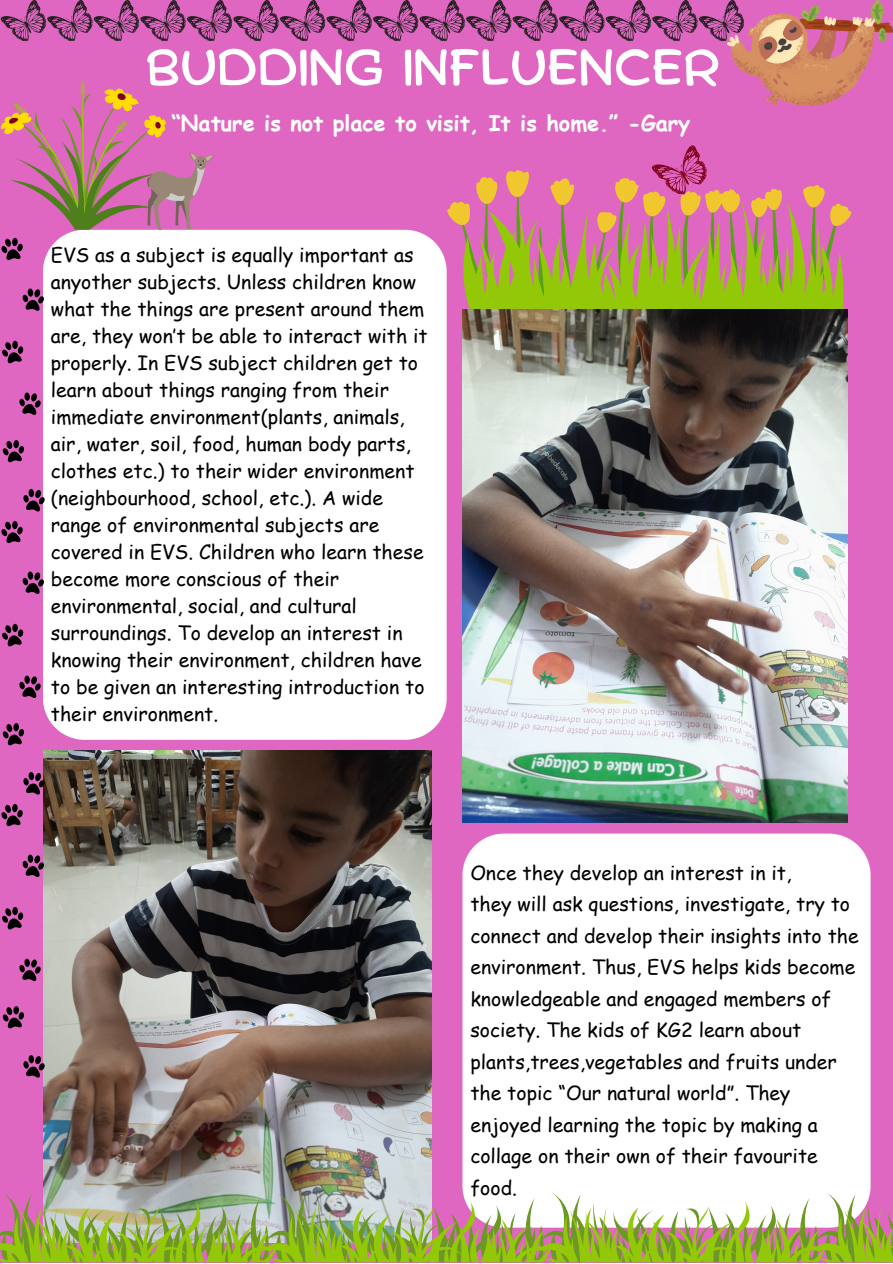
<style>
.page{position:relative;width:893px;height:1264px;background:#fff}
.page>*{position:absolute;margin:0;border:0;box-sizing:border-box;transform-origin:0 0}
.t1{font:50.1px "Comica";color:#fff}
.t2{font:700 21.75px "Comic Sans MS";color:#fff}
.t3{font:19.5px/27px "Comic Sans MS";color:#000}
</style>
<div class="page">
<div style="left:0;top:0;width:892px;height:1262px;background:#e067c1"></div>
<div style="left:43px;top:230px;width:403px;height:509px;background:#fff"></div>
<div style="left:462px;top:833px;width:408px;height:359px;background:#fff"></div>
<img style="left:462px;top:309px;width:385px;height:513px">
<img style="left:43px;top:750px;width:388px;height:442px">
<svg style="left:0;top:1192px;width:892px;height:71px;background:#b2bb7d"></svg>
<svg style="left:1px;top:81px;width:212px;height:149px"></svg>
<img style="left:727px;top:0;width:165px;height:106px">
<svg style="left:22px;top:287px;width:23px;height:25px"></svg>
<svg style="left:2px;top:440px;width:22px;height:23px"></svg>
<svg style="left:23px;top:488px;width:23px;height:24px"></svg>
<svg style="left:2px;top:340px;width:22px;height:24px"></svg>
<svg style="left:19px;top:392px;width:22px;height:23px"></svg>
<svg style="left:1px;top:237px;width:22px;height:23px"></svg>
<svg style="left:22px;top:570px;width:23px;height:24px"></svg>
<svg style="left:2px;top:723px;width:22px;height:23px"></svg>
<svg style="left:23px;top:770px;width:23px;height:25px"></svg>
<svg style="left:2px;top:623px;width:22px;height:24px"></svg>
<svg style="left:19px;top:675px;width:22px;height:23px"></svg>
<svg style="left:1px;top:521px;width:22px;height:23px"></svg>
<svg style="left:22px;top:853px;width:23px;height:24px"></svg>
<svg style="left:2px;top:1006px;width:22px;height:23px"></svg>
<svg style="left:23px;top:1053px;width:23px;height:25px"></svg>
<svg style="left:2px;top:907px;width:22px;height:23px"></svg>
<svg style="left:19px;top:958px;width:22px;height:23px"></svg>
<svg style="left:1px;top:804px;width:22px;height:23px"></svg>
<svg style="left:446px;top:145px;width:406px;height:164px"></svg>
<svg style="left:0;top:0;width:744px;height:41px"></svg>
<p class="t1" style="left:145px;top:45px;width:576px">BUDDING INFLUENCeR</p>
<p class="t2" style="left:171px;top:107px;width:520px">“Nature is not place to visit, It is home.” -Gary</p>
<p class="t3" style="left:51px;top:241px;width:378px">EVS as a subject is equally important as anyother subjects. Unless children know what the things are present around them are, they won’t be able to interact with it properly. In EVS subject children get to learn about things ranging from their immediate environment(plants, animals, air, water, soil, food, human body parts, clothes etc.) to their wider environment (neighbourhood, school, etc.). A wide range of environmental subjects are covered in EVS. Children who learn these become more conscious of their environmental, social, and cultural surroundings. To develop an interest in knowing their environment, children have to be given an interesting introduction to their environment.</p>
<p class="t3" style="left:470px;top:858px;width:322px">Once they develop an interest in it,</p>
<p class="t3" style="left:470px;top:887px;width:390px;line-height:31.5px">they will ask questions, investigate, try to connect and develop their insights into the environment. Thus, EVS helps kids become knowledgeable and engaged members of society. The kids of KG2 learn about plants,trees,vegetables and fruits under the topic “Our natural world”. They enjoyed learning the topic by making a collage on their own of their favourite food.</p>
</div>
